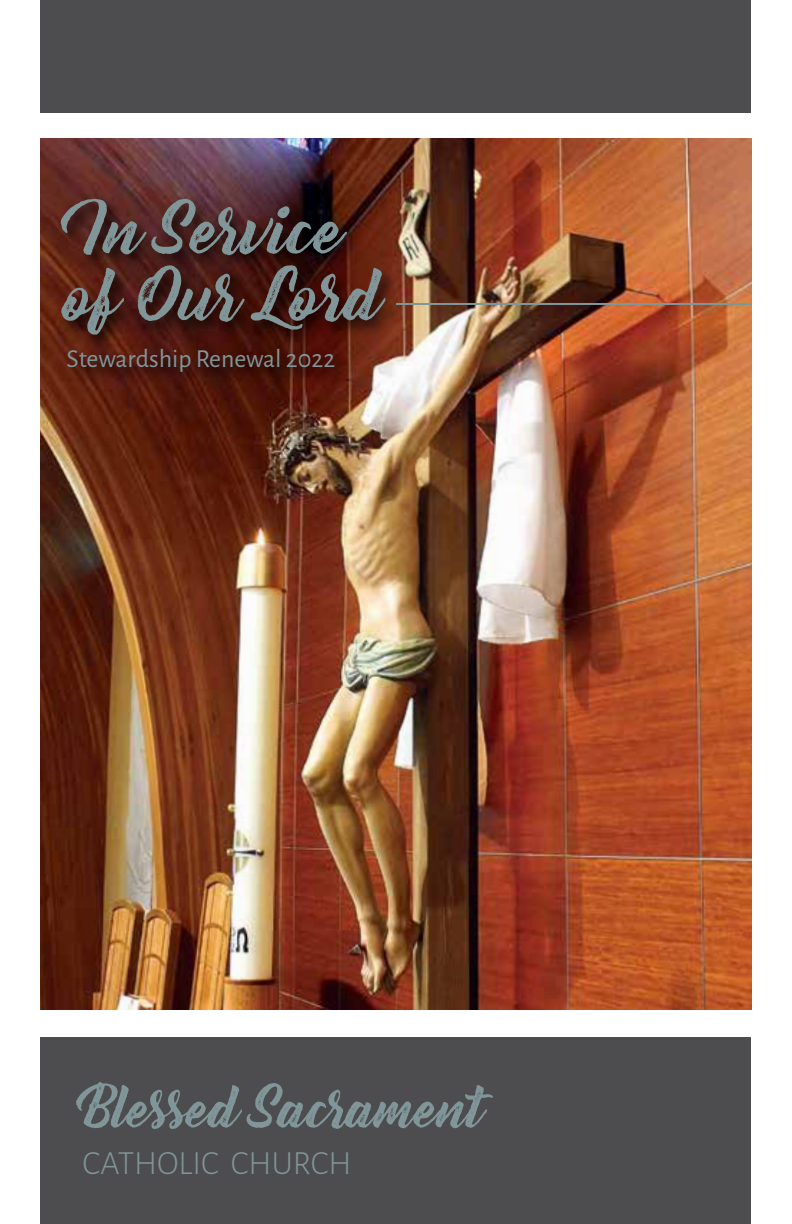
<style>
.page{position:relative;width:792px;height:1224px;background:#fff}
.page>*{position:absolute;margin:0;border:0;box-sizing:border-box;transform-origin:0 0}
.t1{font:64px "Bernadette Rough";color:#809699}
.t2{font:52px "Bernadette Rough";color:#809699}
.t3{font:300 34px "Alegreya Sans";color:#809699}
.t4{font:26px "Alegreya Sans";color:#809699}
</style>
<div class="page">
<div style="left:40px;top:0;width:712px;height:112px;background:#4d4d4f"></div>
<div style="left:40px;top:1038px;width:712px;height:186px;background:#4d4d4f"></div>
<img style="left:40px;top:139px;width:712px;height:871px">
<div style="left:64px;top:345px;width:287px;height:44px;background:#000;opacity:.75"></div>
<hr style="left:396px;top:303px;width:356px;height:2px;background:#809699">
<div style="left:57px;top:194px;width:345px;height:157px;background:#000;opacity:.75"></div>
<p class="t1" style="left:66px;top:179px;width:281px">In Service</p>
<p class="t1" style="left:66px;top:245px;width:319px">of Our Lord</p>
<p class="t4" style="left:66px;top:341px;width:270px">Stewardship Renewal 2022</p>
<p class="t2" style="left:83px;top:1067px;width:404px">Blessed Sacrament</p>
<p class="t3" style="left:83px;top:1141px;width:270px">CATHOLIC CHURCH</p>
</div>
